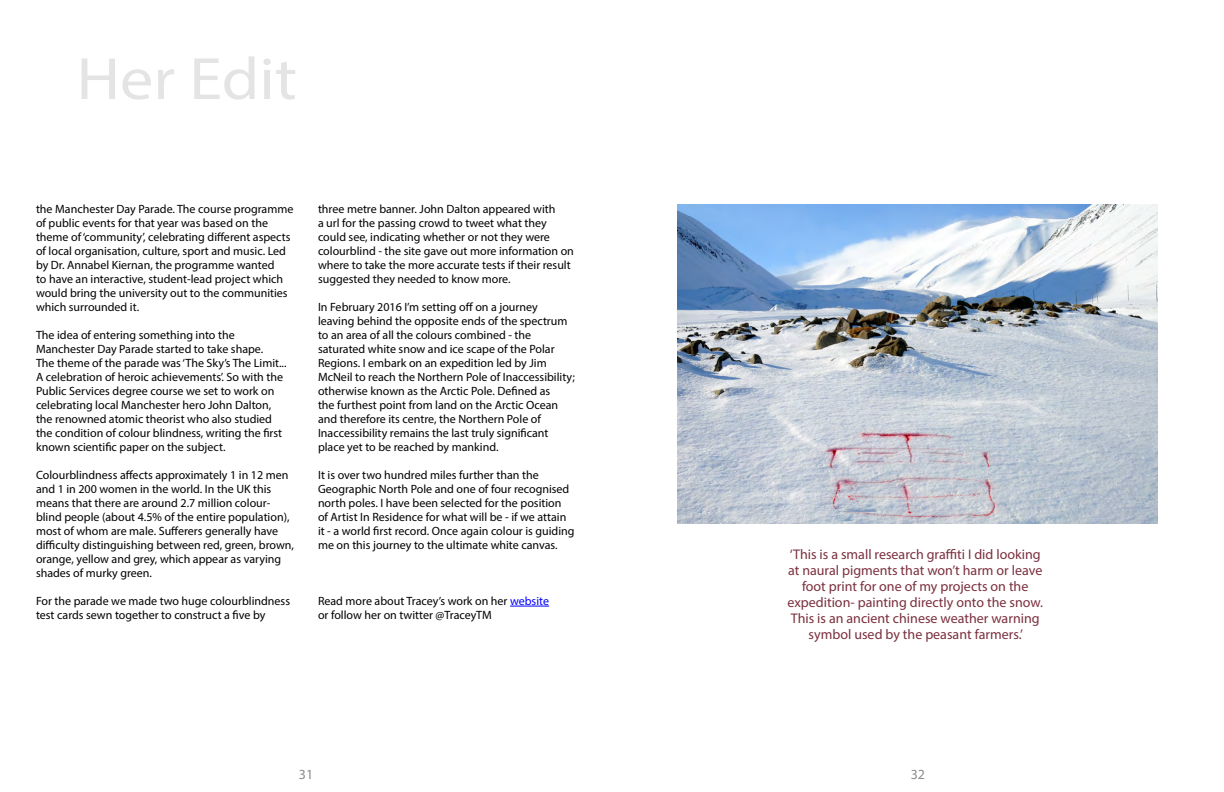
<style>
.page{position:relative;width:1224px;height:792px;background:#fff}
.page>*{position:absolute;margin:0;border:0;box-sizing:border-box;transform-origin:0 0}
.t1{font:60px "Myriad Pro";color:#e4e4e4;scale:1.11 1}
.t2{font:14px/16px "Myriad Pro";color:#7b2f3e;text-align:center}
.t3{font:14px "Myriad Pro";color:#8a8c8e}
.t4{font:12px/14px "Myriad Pro";color:#000}
.s1{color:#00f}
</style>
<div class="page">
<img style="left:677px;top:204px;width:480px;height:319px">
<hr style="left:510px;top:606px;width:39px;height:1px;background:#00f">
<h1 class="t1" style="left:77px;top:42px;width:200px">Her Edit</h1>
<p class="t4" style="left:36px;top:202px;width:259px">the Manchester Day Parade. The course programme of public events for that year was based on the theme of ‘community’, celebrating different aspects of local organisation, culture, sport and music. Led by Dr. Annabel Kiernan, the programme wanted<br>to have an interactive, student-lead project which would bring the university out to the communities which surrounded it.</p>
<p class="t4" style="left:36px;top:328px;width:252px">The idea of entering something into the Manchester Day Parade started to take shape.<br>The theme of the parade was ‘The Sky’s The Limit...<br>A celebration of heroic achievements’. So with the Public Services degree course we set to work on celebrating local Manchester hero John Dalton, the renowned atomic theorist who also studied the condition of colour blindness, writing the first known scientific paper on the subject.</p>
<p class="t4" style="left:36px;top:468px;width:260px">Colourblindness affects approximately 1 in 12 men and 1 in 200 women in the world. In the UK this means that there are around 2.7 million colour&shy;blind people (about 4.5% of the entire population), most of whom are male. Sufferers generally have difficulty distinguishing between red, green, brown, orange, yellow and grey, which appear as varying shades of murky green.</p>
<p class="t4" style="left:36px;top:594px;width:256px">For the parade we made two huge colourblindness test cards sewn together to construct a five by</p>
<p class="t4" style="left:318px;top:202px;width:257px">three metre banner. John Dalton appeared with<br>a url for the passing crowd to tweet what they could see, indicating whether or not they were colourblind - the site gave out more information on where to take the more accurate tests if their result suggested they needed to know more.</p>
<p class="t4" style="left:318px;top:300px;width:258px">In February 2016 I’m setting off on a journey leaving behind the opposite ends of the spectrum to an area of all the colours combined - the saturated white snow and ice scape of the Polar Regions. I embark on an expedition led by Jim McNeil to reach the Northern Pole of Inaccessibility; otherwise known as the Arctic Pole. Defined as<br>the furthest point from land on the Arctic Ocean and therefore its centre, the Northern Pole of Inaccessibility remains the last truly significant place yet to be reached by mankind.</p>
<p class="t4" style="left:318px;top:468px;width:258px">It is over two hundred miles further than the Geographic North Pole and one of four recognised north poles. I have been selected for the position of Artist In Residence for what will be - if we attain it - a world first record. Once again colour is guiding me on this journey to the ultimate white canvas.</p>
<p class="t4" style="left:318px;top:594px;width:233px">Read more about Tracey’s work on her <span class="s1">website </span>or follow her on twitter @TraceyTM</p>
<p class="t2" style="left:787px;top:546px;width:257px">‘This is a small research graffiti I did looking at naural pigments that won’t harm or leave foot print for one of my projects on the expedition- painting directly onto the snow.<br>This is an ancient chinese weather warning symbol used by the peasant farmers.’</p>
<p class="t3" style="left:299px;top:766px;width:16px">31</p>
<p class="t3" style="left:911px;top:766px;width:16px">32</p>
</div>
